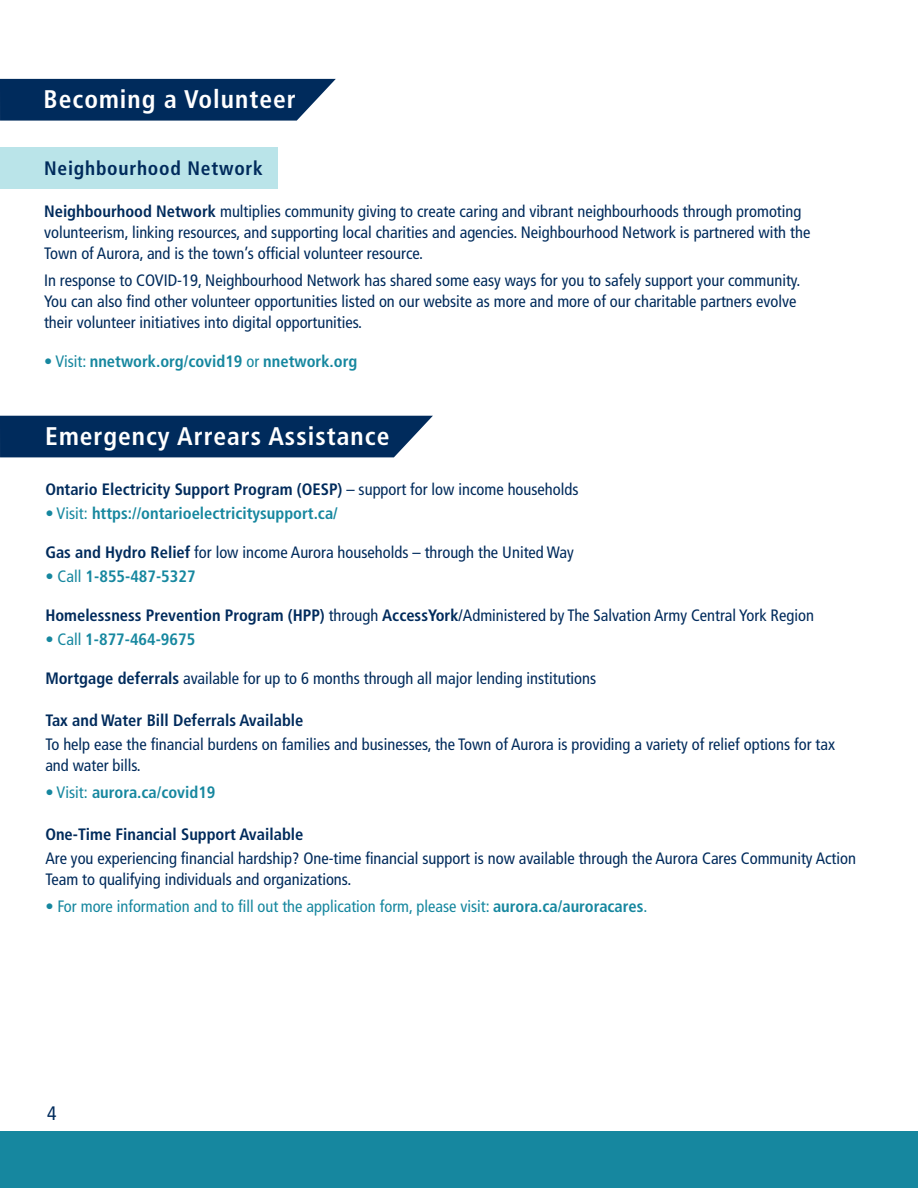
<style>
.page{position:relative;width:918px;height:1188px;background:#fff}
.page>*{position:absolute;margin:0;border:0;box-sizing:border-box;transform-origin:0 0}
.t1{font:700 condensed 25.5px "Frutiger LT Std";letter-spacing:.04em;color:#fff}
.t2{font:700 condensed 19.5px "Frutiger LT Std";letter-spacing:.04em;color:#002b5c}
.t3{font:condensed 19.5px "Frutiger LT Std";color:#002b5c}
.t4{font:condensed 16.5px/21px "Frutiger LT Std";color:#002b5c}
.t5{font:700 condensed 16.5px "Frutiger LT Std";color:#16879f}
.t6{font:700 condensed 16.5px "Frutiger LT Std";color:#002b5c}
.t7{font:condensed 16.5px "Frutiger LT Std";color:#16879f}
.s1{font-weight:700}
.s2{font-weight:400}
</style>
<div class="page">
<div style="left:1px;top:1132px;width:917px;height:56px;background:#16879f"></div>
<div style="left:0;top:147px;width:278px;height:42px;background:#bae4e9"></div>
<svg style="left:0;top:79px;width:336px;height:42px;background:#103866"></svg>
<div style="left:0;top:416px;width:433px;height:41px;background:#002b5c"></div>
<p class="t1" style="left:44px;top:84px;width:254px">Becoming a Volunteer</p>
<p class="t2" style="left:44px;top:157px;width:220px">Neighbourhood Network</p>
<p class="t4" style="left:44px;top:201px;width:759px"><span class="s1">Neighbourhood Network</span> multiplies community giving to create caring and vibrant neighbourhoods through promoting</p>
<p class="t4" style="left:44px;top:222px;width:768px">volunteerism, linking resources, and supporting local charities and agencies. Neighbourhood Network is partnered with the</p>
<p class="t4" style="left:44px;top:243px;width:381px">Town of Aurora, and is the town’s official volunteer resource.</p>
<p class="t4" style="left:44px;top:270px;width:758px">In response to COVID-19, Neighbourhood Network has shared some easy ways for you to safely support your community.</p>
<p class="t4" style="left:44px;top:291px;width:754px">You can also find other volunteer opportunities listed on our website as more and more of our charitable partners evolve</p>
<p class="t4" style="left:44px;top:312px;width:320px">their volunteer initiatives into digital opportunities.</p>
<p class="t5" style="left:44px;top:351px;width:315px"><span class="s2">• Visit:</span> nnetwork.org/covid19 <span class="s2">or</span> nnetwork.org</p>
<p class="t1" style="left:45px;top:421px;width:346px">Emergency Arrears Assistance</p>
<p class="t6" style="left:45px;top:480px;width:535px">Ontario Electricity Support Program (OESP) <span class="s2">– support for low income households</span></p>
<p class="t5" style="left:45px;top:504px;width:294px"><span class="s2">• Visit:</span> https://ontarioelectricitysupport.ca/</p>
<p class="t4" style="left:45px;top:542px;width:530px"><span class="s1">Gas and Hydro Relief</span> for low income Aurora households – through the United Way</p>
<p class="t5" style="left:45px;top:567px;width:152px"><span class="s2">• Call</span> 1-855-487-5327</p>
<p class="t4" style="left:45px;top:605px;width:770px"><span class="s1">Homelessness Prevention Program (HPP)</span> through <span class="s1">AccessYork</span>/Administered by The Salvation Army Central York Region</p>
<p class="t5" style="left:45px;top:630px;width:151px"><span class="s2">• Call</span> 1-877-464-9675</p>
<p class="t4" style="left:45px;top:668px;width:552px"><span class="s1">Mortgage deferrals</span> available for up to 6 months through all major lending institutions</p>
<p class="t6" style="left:45px;top:711px;width:260px">Tax and Water Bill Deferrals Available</p>
<p class="t4" style="left:45px;top:734px;width:791px">To help ease the financial burdens on families and businesses, the Town of Aurora is providing a variety of relief options for tax and water bills.</p>
<p class="t5" style="left:45px;top:783px;width:172px"><span class="s2">• Visit:</span> aurora.ca/covid19</p>
<p class="t6" style="left:45px;top:825px;width:260px">One-Time Financial Support Available</p>
<p class="t4" style="left:45px;top:848px;width:812px">Are you experiencing financial hardship? One-time financial support is now available through the Aurora Cares Community Action<br>Team to qualifying individuals and organizations.</p>
<p class="t7" style="left:45px;top:897px;width:604px">• For more information and to fill out the application form, please visit: <span class="s1">aurora.ca/auroracares</span>.</p>
<p class="t3" style="left:47px;top:1102px;width:11px">4</p>
</div>
